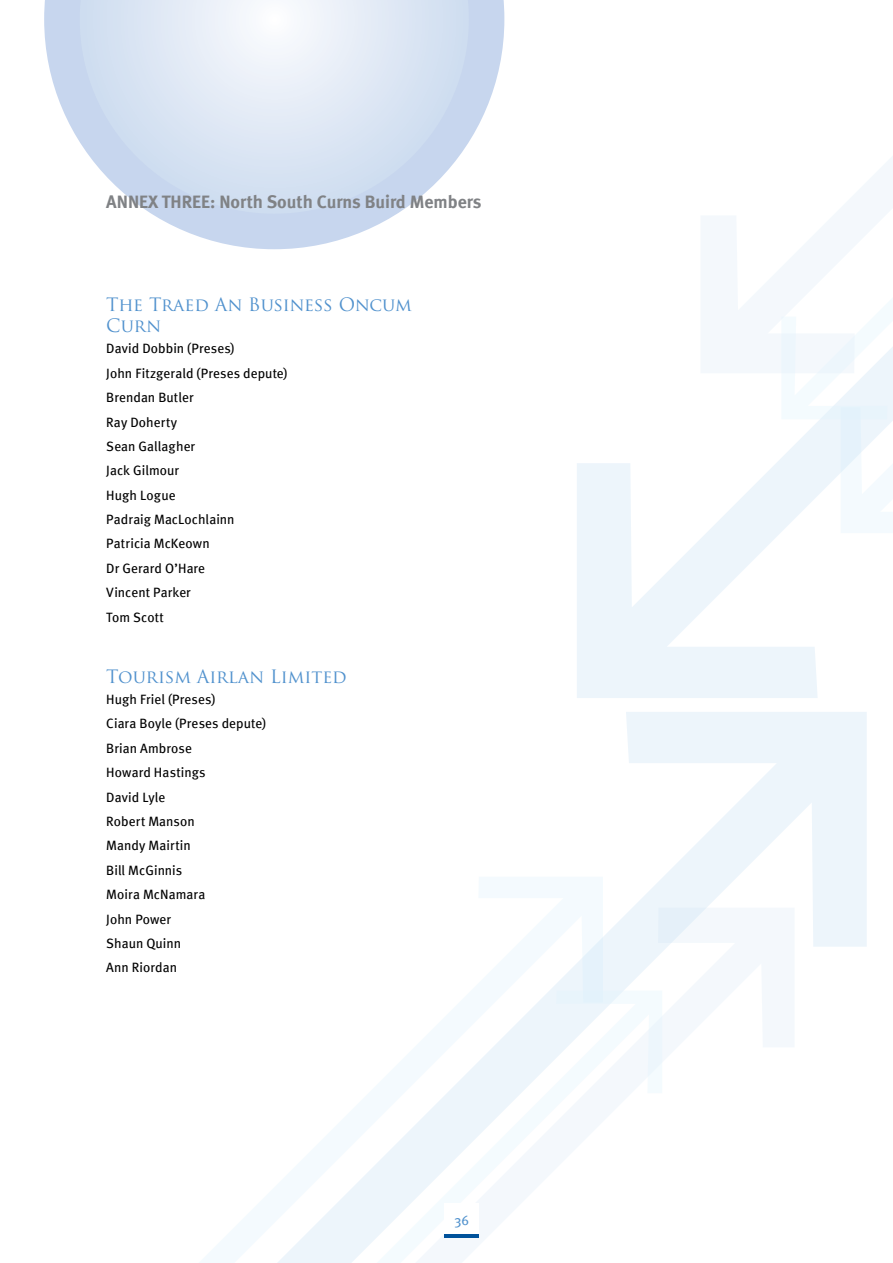
<style>
.page{position:relative;width:893px;height:1263px;background:#fff}
.page>*{position:absolute;margin:0;border:0;box-sizing:border-box;transform-origin:0 0}
.t1{font:18px/21px "Trajan Pro";color:#5091cd}
.t2{font:700 18px "Meta";color:#808285}
.t3{font:13.5px/24.5px "Meta";letter-spacing:.005em;color:#000}
.t4{font:13.5px "Meta";color:#5091cd}
</style>
<div class="page">
<svg style="left:626px;top:712px;width:241px;height:235px;fill:#edf5fb"></svg>
<svg style="left:603px;top:908px;width:191px;height:154px;fill:#f4f8fc"></svg>
<svg style="left:473px;top:877px;width:130px;height:113px;fill:#f4fafe"></svg>
<svg style="left:200px;top:990px;width:462px;height:273px"></svg>
<svg style="left:577px;top:216px;width:264px;height:482px"></svg>
<svg style="left:841px;top:419px;width:52px;height:114px"></svg>
<svg style="left:781px;top:156px;width:112px;height:263px"></svg>
<svg style="left:44px;top:0;width:460px;height:249px"></svg>
<div style="left:445px;top:1203px;width:34px;height:34px;background:#fff"></div>
<hr style="left:445px;top:1234px;width:34px;height:3px;background:#00529b">
<h1 class="t2" style="left:106px;top:191px;width:377px">ANNEX THREE: North South Curns Buird Members</h1>
<h1 class="t1" style="left:106px;top:294px;width:307px">The Traed An Business Oncum<br>Curn</h1>
<p class="t3" style="left:106px;top:336px;width:183px">David Dobbin (Preses)<br>John Fitzgerald (Preses depute)<br>Brendan Butler<br>Ray Doherty<br>Sean Gallagher<br>Jack Gilmour<br>Hugh Logue<br>Padraig MacLochlainn<br>Patricia McKeown<br>Dr Gerard O’Hare<br>Vincent Parker<br>Tom Scott</p>
<h1 class="t1" style="left:106px;top:666px;width:242px">Tourism Airlan Limited</h1>
<p class="t3" style="left:106px;top:687px;width:161px">Hugh Friel (Preses)<br>Ciara Boyle (Preses depute)<br>Brian Ambrose<br>Howard Hastings<br>David Lyle<br>Robert Manson<br>Mandy Mairtin<br>Bill McGinnis<br>Moira McNamara<br>John Power<br>Shaun Quinn<br>Ann Riordan</p>
<p class="t4" style="left:454px;top:1212px;width:16px">36</p>
</div>
